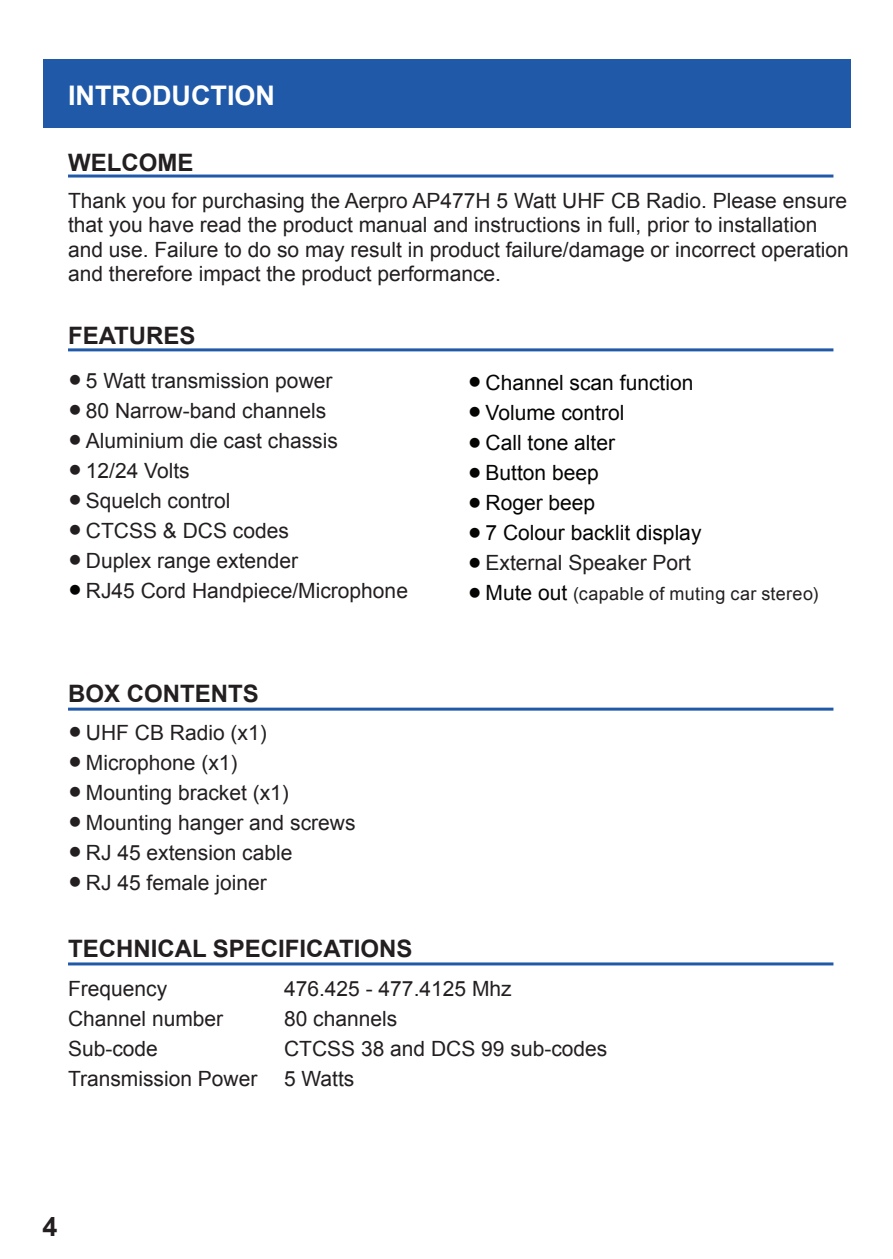
<style>
.page{position:relative;width:893px;height:1259px;background:#fff}
.page>*{position:absolute;margin:0;border:0;box-sizing:border-box;transform-origin:0 0}
.t1{font:700 27px "Arial";color:#fff}
.t2{font:700 27px "Arial";color:#231f20}
.t3{font:700 24px "Arial";color:#231f20}
.t4{font:21px/24px "Arial";color:#231f20}
.t5{font:21px "Arial";color:#040503}
.t6{font:18px "Arial";letter-spacing:.02em;color:#231f20}
.s1{font-size:39.6px}
.s2{font-size:39.6px;color:#040503}
.s3{font-size:21px;color:#040503}
</style>
<div class="page">
<div style="left:43px;top:60px;width:807px;height:68px;background:#2059a8"></div>
<hr style="left:68px;top:348px;width:765px;height:3px;background:#2059a8">
<hr style="left:68px;top:707px;width:765px;height:3px;background:#2059a8">
<hr style="left:68px;top:174px;width:765px;height:3px;background:#2059a8">
<hr style="left:68px;top:962px;width:765px;height:3px;background:#2059a8">
<p class="t1" style="left:68px;top:77px;width:208px">INTRODUCTION</p>
<p class="t3" style="left:68px;top:146px;width:127px">WELCOME</p>
<p class="t4" style="left:68px;top:189px;width:782px">Thank you for purchasing the Aerpro AP477H 5 Watt UHF CB Radio. Please ensure that you have read the product manual and instructions in full, prior to installation and use. Failure to do so may result in product failure/damage or incorrect operation and therefore impact the product performance.</p>
<p class="t3" style="left:68px;top:319px;width:129px">FEATURES</p>
<p class="t4" style="left:68px;top:368px;width:266px"><span class="s1">•</span> 5 Watt transmission power</p>
<p class="t4" style="left:68px;top:398px;width:260px"><span class="s1">•</span> 80 Narrow-band channels</p>
<p class="t4" style="left:68px;top:428px;width:271px"><span class="s1">•</span> Aluminium die cast chassis</p>
<p class="t4" style="left:68px;top:458px;width:123px"><span class="s1">•</span> 12/24 Volts</p>
<p class="t4" style="left:68px;top:488px;width:164px"><span class="s1">•</span> Squelch control</p>
<p class="t4" style="left:68px;top:518px;width:222px"><span class="s1">•</span> CTCSS &amp; DCS codes</p>
<p class="t4" style="left:68px;top:548px;width:232px"><span class="s1">•</span> Duplex range extender</p>
<p class="t4" style="left:68px;top:578px;width:341px"><span class="s2">•</span> RJ45 Cord Handpiece/Microphone</p>
<p class="t3" style="left:68px;top:677px;width:192px">BOX CONTENTS</p>
<p class="t4" style="left:68px;top:720px;width:200px"><span class="s1">•</span> UHF CB Radio (x1)</p>
<p class="t4" style="left:68px;top:750px;width:171px"><span class="s1">•</span> Microphone (x1)</p>
<p class="t4" style="left:68px;top:780px;width:222px"><span class="s1">•</span> Mounting bracket (x1)</p>
<p class="t4" style="left:68px;top:810px;width:289px"><span class="s1">•</span> Mounting hanger and screws</p>
<p class="t4" style="left:68px;top:840px;width:226px"><span class="s1">•</span> RJ 45 extension cable</p>
<p class="t4" style="left:68px;top:870px;width:200px"><span class="s1">•</span> RJ 45 female joiner</p>
<p class="t5" style="left:468px;top:369px;width:227px"><span class="s1">•</span> Channel scan function</p>
<p class="t5" style="left:468px;top:399px;width:158px"><span class="s1">•</span> Volume control</p>
<p class="t5" style="left:468px;top:429px;width:149px"><span class="s1">•</span> Call tone alter</p>
<p class="t5" style="left:468px;top:459px;width:133px"><span class="s1">•</span> Button beep</p>
<p class="t5" style="left:468px;top:489px;width:129px"><span class="s1">•</span> Roger beep</p>
<p class="t5" style="left:468px;top:519px;width:235px"><span class="s1">•</span> 7 Colour backlit display</p>
<p class="t4" style="left:468px;top:551px;width:225px"><span class="s2">•</span> External Speaker Port</p>
<p class="t6" style="left:468px;top:582px;width:352px"><span class="s2">•</span> <span class="s3">Mute out</span> (capable of muting car stereo)</p>
<p class="t3" style="left:68px;top:932px;width:346px">TECHNICAL SPECIFICATIONS</p>
<p class="t4" style="left:68px;top:977px;width:101px">Frequency</p>
<p class="t4" style="left:284px;top:977px;width:229px">476.425 - 477.4125 Mhz</p>
<p class="t4" style="left:68px;top:1007px;width:157px">Channel number</p>
<p class="t4" style="left:284px;top:1007px;width:115px">80 channels</p>
<p class="t4" style="left:68px;top:1037px;width:91px">Sub-code</p>
<p class="t4" style="left:284px;top:1037px;width:325px">CTCSS 38 and DCS 99 sub-codes</p>
<p class="t4" style="left:68px;top:1067px;width:191px">Transmission Power</p>
<p class="t4" style="left:284px;top:1067px;width:72px">5 Watts</p>
<p class="t2" style="left:43px;top:1208px;width:17px">4</p>
</div>
